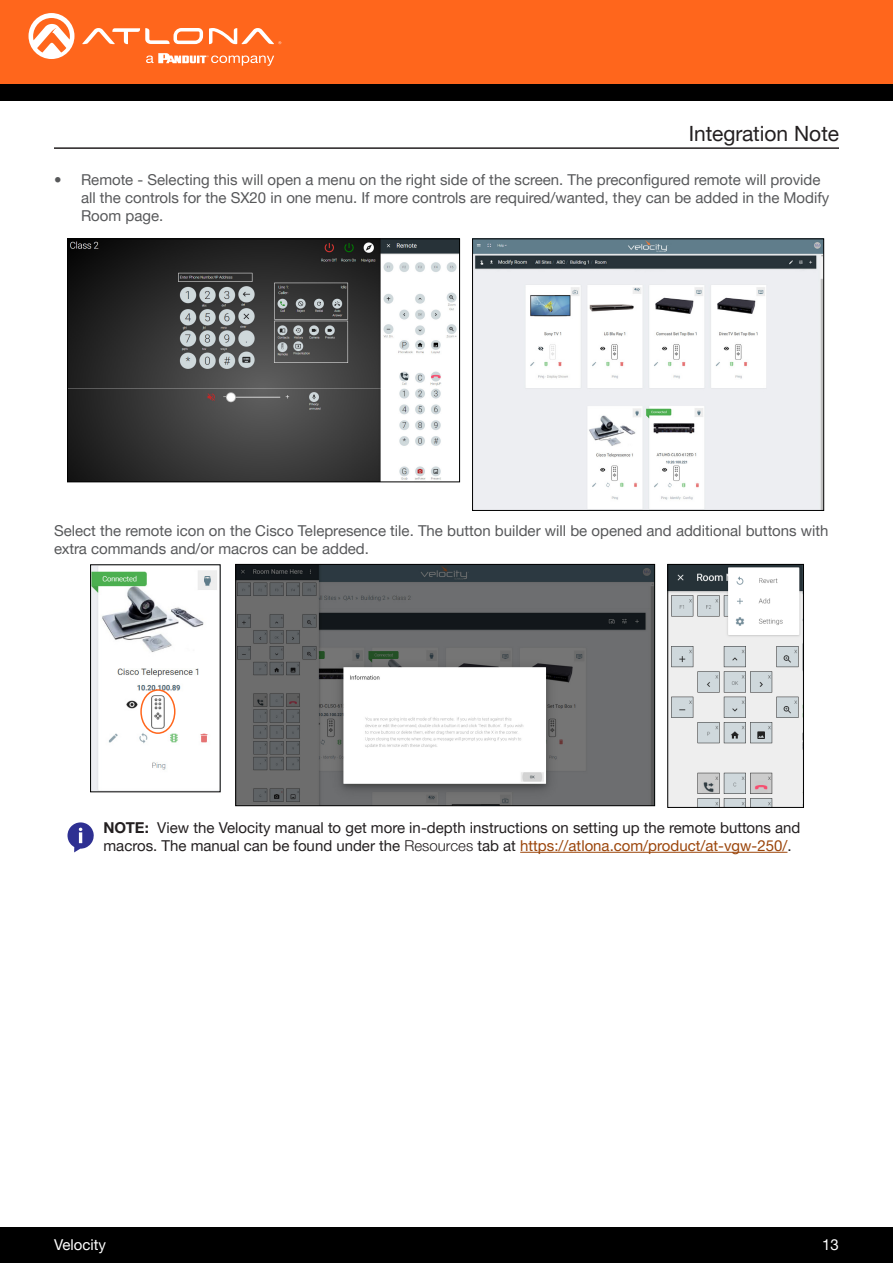
<style>
.page{position:relative;width:893px;height:1263px;background:#fff}
.page>*{position:absolute;margin:0;border:0;box-sizing:border-box;transform-origin:0 0}
.Non_TOC_Section_Head{font:21px "Helvetica Neue LTW1 G";color:#231f20}
.General_Text{font:15px/18px "Helvetica Neue LTW1 G";color:#57585a}
.General_Bold_Text{font:15px/18px "Helvetica Neue LTW1 G";color:#231f20}
.t1{font:15px "Helvetica Neue LTW1 G";color:#fff}
.s1{font-weight:700}
.s2{font-weight:300}
.s3{color:#9b450a}
</style>
<div class="page">
<div style="left:0;top:1227px;width:893px;height:36px;background:#000"></div>
<div style="left:0;top:0;width:893px;height:84px;background:#ff661c"></div>
<div style="left:0;top:84px;width:893px;height:16px;background:#000"></div>
<svg style="left:82px;top:28px;width:121px;height:16px"></svg>
<svg style="left:209px;top:28px;width:72px;height:16px"></svg>
<svg style="left:29px;top:13px;width:45px;height:46px"></svg>
<svg style="left:146px;top:53px;width:128px;height:13px"></svg>
<hr style="left:54px;top:147px;width:785px;height:2px;background:#231f20">
<img style="left:69px;top:240px;width:389px;height:240px">
<div style="left:67px;top:238px;width:393px;height:244px;border:1px solid #000"></div>
<img style="left:237px;top:566px;width:416px;height:238px">
<div style="left:235px;top:564px;width:420px;height:242px;border:1px solid #000"></div>
<img style="left:669px;top:566px;width:133px;height:240px">
<div style="left:667px;top:564px;width:137px;height:244px;border:1px solid #000"></div>
<img style="left:92px;top:566px;width:125px;height:224px">
<div style="left:90px;top:564px;width:131px;height:228px;border:1px solid #000"></div>
<img style="left:474px;top:240px;width:348px;height:269px">
<div style="left:472px;top:238px;width:352px;height:273px;border:1px solid #000"></div>
<div style="left:140px;top:689px;width:35px;height:45px;border:2px solid #ff661c;border-radius:50%"></div>
<svg style="left:68px;top:822px;width:26px;height:30px"></svg>
<hr style="left:520px;top:852px;width:267px;height:1px;background:#9b450a">
<p class="Non_TOC_Section_Head" style="left:689px;top:120px;width:152px">Integration Note</p>
<p class="General_Text" style="left:81px;top:171px;width:750px;text-indent:-27px">• Remote - Selecting this will open a menu on the right side of the screen. The preconfigured remote will provide all the controls for the SX20 in one menu. If more controls are required/wanted, they can be added in the Modify<br>Room page.</p>
<p class="General_Text" style="left:54px;top:522px;width:776px">Select the remote icon on the Cisco Telepresence tile. The button builder will be opened and additional buttons with extra commands and/or macros can be added.</p>
<p class="General_Bold_Text" style="left:104px;top:819px;width:698px"><span class="s1">NOTE:</span> View the Velocity manual to get more in-depth instructions on setting up the remote buttons and macros. The manual can be found under the <span class="s2">Resources</span> tab at <span class="s3">https://atlona.com/product/at-vgw-250/</span>.</p>
<p class="t1" style="left:54px;top:1235px;width:54px">Velocity</p>
<p class="t1" style="left:822px;top:1235px;width:18px">13</p>
</div>
